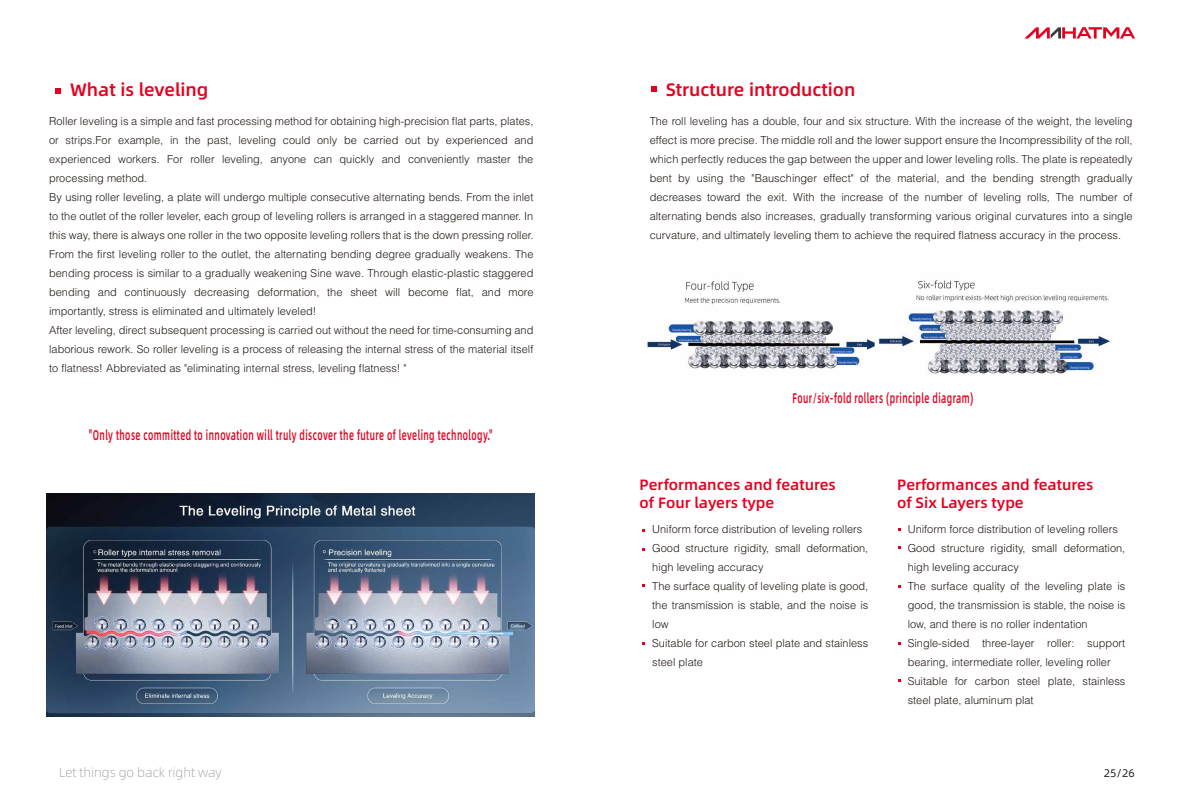
<style>
.page{position:relative;width:1191px;height:808px;background:#fff}
.page>*{position:absolute;margin:0;border:0;box-sizing:border-box;transform-origin:0 0}
.t1{font:500 18px "Alibaba Pu Hui Ti";color:#e60020}
.t2{font:500 15px/18px "Alibaba Pu Hui Ti";color:#e60020}
.t3{font:500 14px "Alibaba Pu Hui Ti";letter-spacing:.05em;color:#e60020;scale:.61 1}
.t4{font:300 13px "Alibaba Pu Hui Ti";color:#9fa0a0}
.t5{font:300 11px/19px "Helvetica";color:#221815}
.t6{font:11px "Alibaba Pu Hui Ti";color:#221815}
</style>
<div class="page">
<svg style="left:55px;top:88px;width:6px;height:6px"></svg>
<svg style="left:651px;top:86px;width:5px;height:5px"></svg>
<svg style="left:1024px;top:27px;width:111px;height:12px"></svg>
<img style="left:647px;top:280px;width:463px;height:94px">
<img style="left:47px;top:493px;width:487px;height:223px">
<h1 class="t1" style="left:70px;top:76px;width:140px">What is leveling</h1>
<h1 class="t1" style="left:665px;top:76px;width:191px">Structure introduction</h1>
<p class="t5" style="left:49px;top:111px;width:486px">Roller leveling is a simple and fast processing method for obtaining high-precision flat parts, plates, or strips.For example, in the past, leveling could only be carried out by experienced and experienced workers. For roller leveling, anyone can quickly and conveniently master the processing method.<br>By using roller leveling, a plate will undergo multiple consecutive alternating bends. From the inlet to the outlet of the roller leveler, each group of leveling rollers is arranged in a staggered manner. In this way, there is always one roller in the two opposite leveling rollers that is the down pressing roller.<br>From the first leveling roller to the outlet, the alternating bending degree gradually weakens. The bending process is similar to a gradually weakening Sine wave. Through elastic-plastic staggered bending and continuously decreasing deformation, the sheet will become flat, and more importantly, stress is eliminated and ultimately leveled!<br>After leveling, direct subsequent processing is carried out without the need for time-consuming and laborious rework. So roller leveling is a process of releasing the internal stress of the material itself to flatness! Abbreviated as "eliminating internal stress, leveling flatness! "</p>
<p class="t3" style="left:89px;top:424px;width:663px">"Only those committed to innovation will truly discover the future of leveling technology."</p>
<p class="t5" style="left:649px;top:111px;width:484px;text-align:justify">The roll leveling has a double, four and six structure. With the increase of the weight, the leveling effect is more precise. The middle roll and the lower support ensure the Incompressibility of the roll, which perfectly reduces the gap between the upper and lower leveling rolls. The plate is repeatedly bent by using the "Bauschinger effect" of the material, and the bending strength gradually decreases toward the exit. With the increase of the number of leveling rolls, The number of alternating bends also increases, gradually transforming various original curvatures into a single curvature, and ultimately leveling them to achieve the required flatness accuracy in the process.</p>
<p class="t3" style="left:792px;top:387px;width:298px">Four/six-fold rollers (principle diagram)</p>
<h2 class="t2" style="left:639px;top:475px;width:198px">Performances and features of Four layers type</h2>
<p class="t5" style="left:652px;top:520px;width:218px">Uniform force distribution of leveling rollers Good structure rigidity, small deformation, high leveling accuracy<br>The surface quality of leveling plate is good, the transmission is stable, and the noise is low<br>Suitable for carbon steel plate and stainless steel plate</p>
<h2 class="t2" style="left:897px;top:475px;width:198px">Performances and features of Six Layers type</h2>
<p class="t5" style="left:907px;top:520px;width:219px">Uniform force distribution of leveling rollers Good structure rigidity, small deformation, high leveling accuracy<br>The surface quality of the leveling plate is good, the transmission is stable, the noise is low, and there is no roller indentation Single-sided three-layer roller: support bearing, intermediate roller, leveling roller Suitable for carbon steel plate, stainless steel plate, aluminum plat</p>
<p class="t4" style="left:59px;top:762px;width:164px">Let things go back right way</p>
<p class="t6" style="left:1103px;top:764px;width:32px">25/26</p>
</div>
